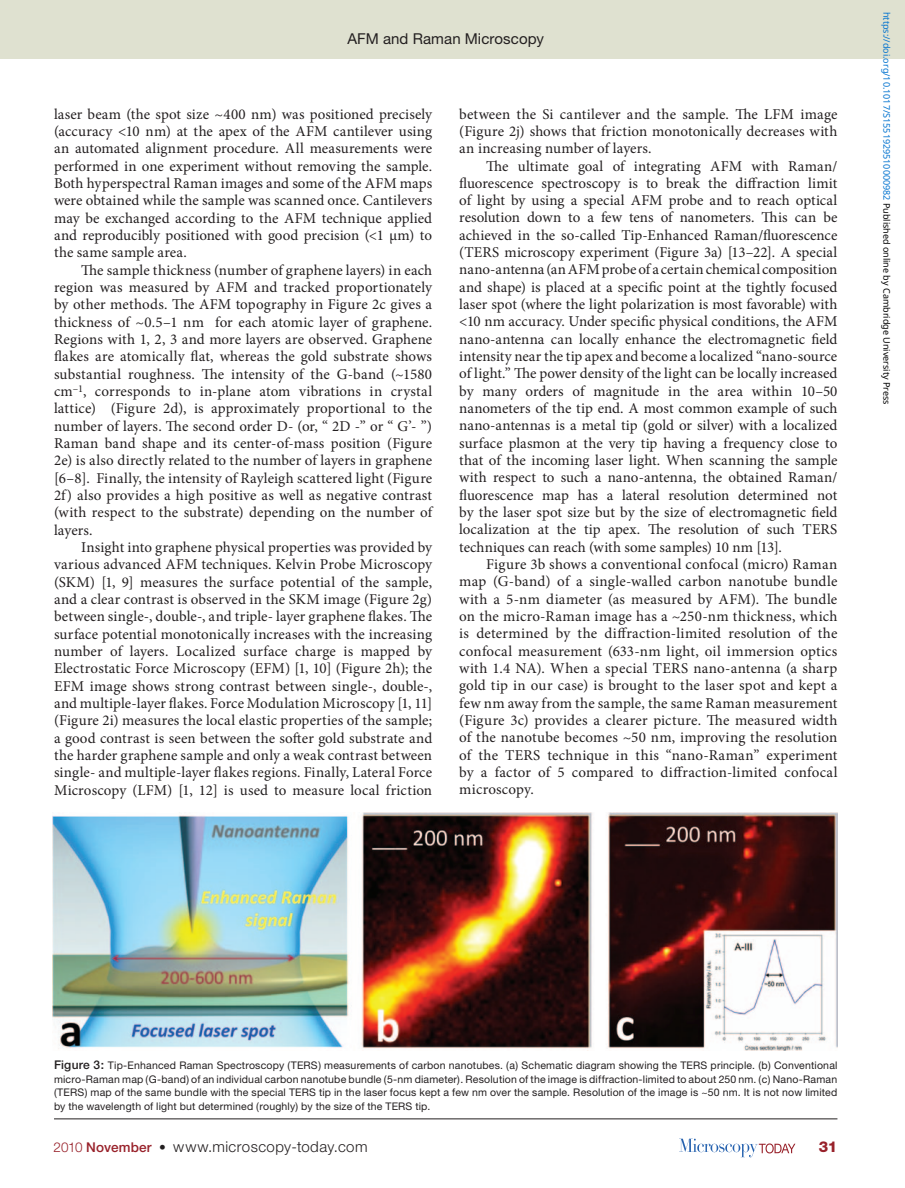
<style>
.page{position:relative;width:905px;height:1188px;background:#fff}
.page>*{position:absolute;margin:0;border:0;box-sizing:border-box;transform-origin:0 0}
.t1{font:15px/17.4px "Minion Pro";letter-spacing:.01em;color:#231f20;text-align:justify}
.t2{font:300 15px "Helvetica Neue";letter-spacing:.03em;color:#231f20}
.t3{font:15px "Helvetica Neue";letter-spacing:.005em;color:#231f20}
.t4{font:800 15px "Helvetica Neue";color:#98212a}
.t5{font:10.5px/13.5px "Helvetica Neue";letter-spacing:.015em;color:#231f20;text-align:justify}
.t6{font:9px "Noto Sans";color:#0172cf}
.s1{color:#000}
.s2{font-weight:500;font-size:12px}
.s3{font-size:13.5px;color:#98212a}
.s4{font-weight:500;font-size:13.5px;color:#98212a}
.s5{font-weight:500;font-size:13.5px}
</style>
<div class="page">
<svg style="left:679px;top:1139px;width:116px;height:18px"></svg>
<div style="left:0;top:0;width:904px;height:58px;background:#dfe1d0"></div>
<hr style="left:54px;top:1119px;width:783px;height:1px;background:#231f20">
<img style="left:53px;top:813px;width:784px;height:238px">
<p class="t3" style="left:347px;top:30px;width:198px">AFM and Raman Microscopy</p>
<p class="t1" style="left:54px;top:105px;width:379px">laser beam (the spot size ~400 nm) was positioned precisely (accuracy &lt;10 nm) at the apex of the AFM cantilever using an automated alignment procedure. All measurements were performed in one experiment without removing the sample.<br>Both hyperspectral Raman images and some of the AFM maps were obtained while the sample was scanned once. Cantilevers may be exchanged according to the AFM technique applied and reproducibly positioned with good precision (&lt;1 µm) to the same sample area.</p>
<p class="t1" style="left:54px;top:261px;width:380px;text-indent:27px">The sample thickness (number of graphene layers) in each region was measured by AFM and tracked proportionately by other methods. The AFM topography in Figure 2c gives a thickness of ~0.5–1 nm for each atomic layer of graphene.<br>Regions with 1, 2, 3 and more layers are observed. Graphene flakes are atomically flat, whereas the gold substrate shows substantial roughness. The intensity of the G-band (~1580 cm<sup>–1</sup>, corresponds to in-plane atom vibrations in crystal lattice) (Figure 2d), is approximately proportional to the number of layers. The second order D- (or, “ 2D -” or “ G’- ”)<br>Raman band shape and its center-of-mass position (Figure 2e) is also directly related to the number of layers in graphene [6–8]. Finally, the intensity of Rayleigh scattered light (Figure 2f) also provides a high positive as well as negative contrast (with respect to the substrate) depending on the number of layers.</p>
<p class="t1" style="left:54px;top:539px;width:380px;text-indent:27px">Insight into graphene physical properties was provided by various advanced AFM techniques. Kelvin Probe Microscopy (SKM) [1, 9] measures the surface potential of the sample, and a clear contrast is observed in the SKM image (Figure 2g) between single-, double-, and triple- layer graphene flakes. The surface potential monotonically increases with the increasing number of layers. Localized surface charge is mapped by Electrostatic Force Microscopy (EFM) [1, 10] (Figure 2h); the EFM image shows strong contrast between single-, double-, and multiple-layer flakes. Force Modulation Microscopy [1, 11] (Figure 2i) measures the local elastic properties of the sample; a good contrast is seen between the softer gold substrate and the harder graphene sample and only a weak contrast between single- and multiple-layer flakes regions. Finally, Lateral Force Microscopy (LFM) [1, 12] is used to measure local friction</p>
<p class="t1" style="left:459px;top:105px;width:379px">between the Si cantilever and the sample. The LFM image (Figure 2j) shows that friction monotonically decreases with an increasing number of layers.</p>
<p class="t1" style="left:459px;top:157px;width:380px;text-indent:27px">The ultimate goal of integrating AFM with Raman/ fluorescence spectroscopy is to break the diffraction limit of light by using a special AFM probe and to reach optical resolution down to a few tens of nanometers. This can be achieved in the so-called Tip-Enhanced Raman/fluorescence (TERS microscopy experiment (Figure 3a) [13–22]. A special nano-antenna (an AFM probe of a certain chemical composition and shape) is placed at a specific point at the tightly focused laser spot (where the light polarization is most favorable) with &lt;10 nm accuracy. Under specific physical conditions, the AFM nano-antenna can locally enhance the electromagnetic field intensity near the tip apex and become a localized “nano-source of light.” The power density of the light can be locally increased by many orders of magnitude in the area within 10–50 nanometers of the tip end. A most common example of such nano-antennas is a metal tip (gold or silver) with a localized surface plasmon at the very tip having a frequency close to that of the incoming laser light. When scanning the sample with respect to such a nano-antenna, the obtained Raman/ fluorescence map has a lateral resolution determined not by the laser spot size but by the size of electromagnetic field localization at the tip apex. The resolution of such TERS techniques can reach (with some samples) 10 nm [13].</p>
<p class="t1" style="left:459px;top:556px;width:380px;text-indent:27px">Figure 3b shows a conventional confocal (micro) Raman map (G-band) of a single-walled carbon nanotube bundle with a 5-nm diameter (as measured by AFM). The bundle on the micro-Raman image has a ~250-nm thickness, which is determined by the diffraction-limited resolution of the confocal measurement (633-nm light, oil immersion optics with 1.4 NA). When a special TERS nano-antenna (a sharp gold tip in our case) is brought to the laser spot and kept a few nm away from the sample, the same Raman measurement (Figure 3c) provides a clearer picture. The measured width of the nanotube becomes ~50 nm, improving the resolution of the TERS technique in this “nano-Raman” experiment by a factor of 5 compared to diffraction-limited confocal microscopy.</p>
<p class="t6" style="left:893px;top:12px;width:394px;rotate:90deg">https://doi.org/10.1017/S1551929510000982 <span class="s1">Published online by Cambridge University Press</span></p>
<p class="t5" style="left:54px;top:1058px;width:785px"><span class="s2">Figure 3:</span> Tip-Enhanced Raman Spectroscopy (TERS) measurements of carbon nanotubes. (a) Schematic diagram showing the TERS principle. (b) Conventional micro-Raman map (G-band) of an individual carbon nanotube bundle (5-nm diameter). Resolution of the image is diffraction-limited to about 250 nm. (c) Nano-Raman (TERS) map of the same bundle with the special TERS tip in the laser focus kept a few nm over the sample. Resolution of the image is ~50 nm. It is not now limited by the wavelength of light but determined (roughly) by the size of the TERS tip.</p>
<p class="t2" style="left:54px;top:1137px;width:315px"><span class="s3">2010</span> <span class="s4">November</span> <span class="s5">•</span> www.microscopy-today.com</p>
<p class="t4" style="left:818px;top:1138px;width:20px">31</p>
</div>
